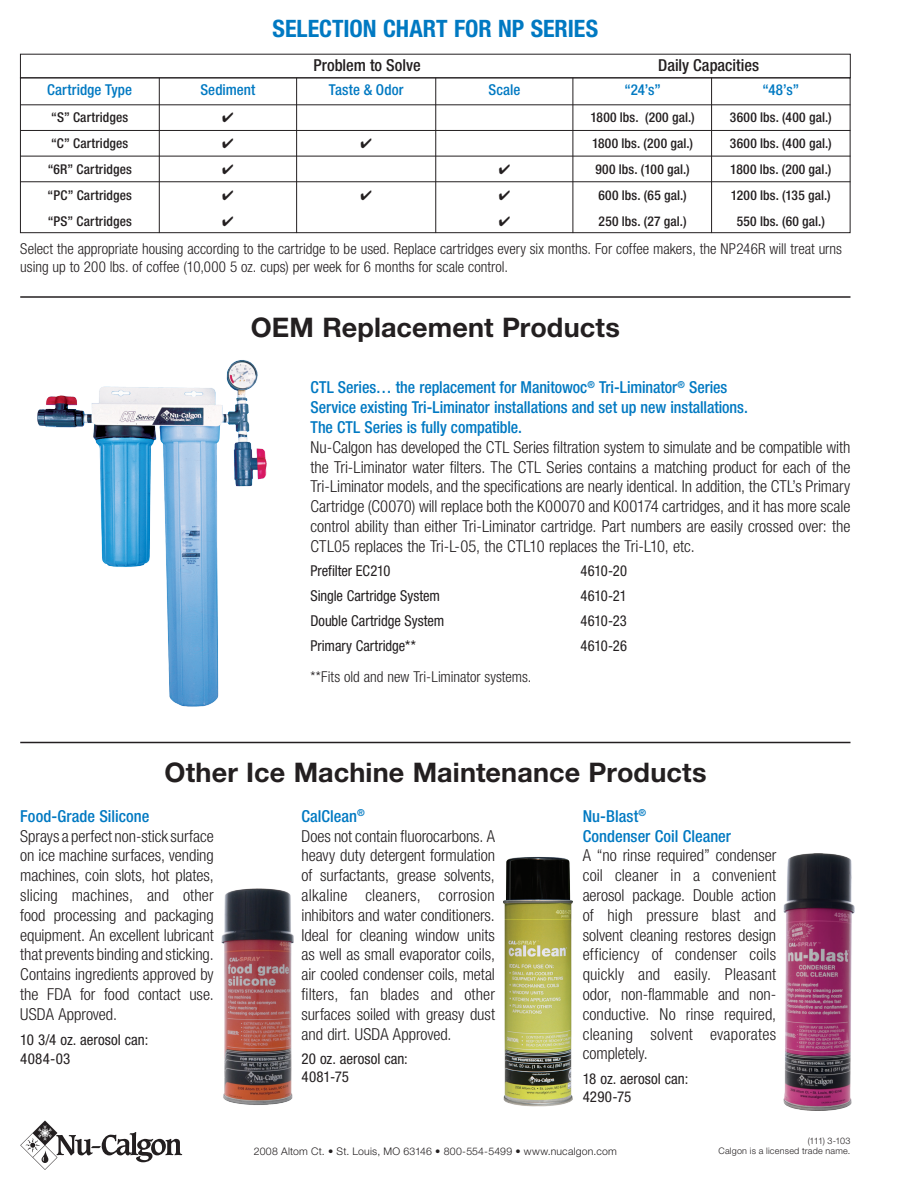
<style>
.page{position:relative;width:918px;height:1188px;background:#fff}
.page>*{position:absolute;margin:0;border:0;box-sizing:border-box;transform-origin:0 0}
.item_header{font:700 27px "Helvetica Neue LT Pro";letter-spacing:.005em;color:#231f20}
.item_header_blue_con{font:700 condensed 24px "Helvetica Neue LT Pro";color:#0079c2}
.t1{font:300 condensed 16.5px/19.8px "Helvetica Neue LT Pro";color:#231f20;text-align:justify}
.t2{font:500 condensed 16.5px/19.8px "Helvetica Neue LT Pro";letter-spacing:-.005em;color:#0079c2}
._4__Body_text{font:500 condensed 16.5px "Helvetica Neue LT Pro";color:#231f20}
.t3{font:300 condensed 15px/18px "Helvetica Neue LT Pro";color:#231f20}
.t4{font:condensed 15px/18px "Helvetica Neue LT Pro";color:#231f20}
._4__Body_text-2{font:500 condensed 15px "Helvetica Neue LT Pro";letter-spacing:.005em;color:#0079c2}
._4__Body_text-3{font:500 condensed 13.5px "Helvetica Neue LT Pro";letter-spacing:.01em;color:#231f20}
.t5{font:300 10.5px "Helvetica Neue LT Pro";letter-spacing:.02em;color:#231f20}
.t6{font:300 9px "Helvetica Neue LT Pro";letter-spacing:.025em;color:#231f20}
</style>
<div class="page">
<svg style="left:20px;top:1121px;width:162px;height:49px"></svg>
<img style="left:221px;top:888px;width:73px;height:217px">
<img style="left:503px;top:857px;width:69px;height:250px">
<img style="left:784px;top:854px;width:70px;height:256px">
<img style="left:37px;top:360px;width:230px;height:347px">
<div style="left:20px;top:54px;width:830px;height:24px;border:1px solid #231f20"></div>
<div style="left:20px;top:78px;width:830px;height:155px;border:1px solid #231f20"></div>
<hr style="left:159px;top:78px;width:1px;height:155px;background:#231f20">
<hr style="left:296px;top:78px;width:1px;height:155px;background:#231f20">
<hr style="left:435px;top:78px;width:1px;height:155px;background:#231f20">
<hr style="left:573px;top:78px;width:1px;height:155px;background:#231f20">
<hr style="left:711px;top:78px;width:1px;height:155px;background:#231f20">
<hr style="left:20px;top:105px;width:830px;height:1px;background:#231f20">
<hr style="left:20px;top:130px;width:830px;height:1px;background:#231f20">
<hr style="left:20px;top:156px;width:830px;height:1px;background:#231f20">
<hr style="left:20px;top:182px;width:830px;height:1px;background:#231f20">
<hr style="left:20px;top:296px;width:830px;height:2px;background:#231f20">
<hr style="left:20px;top:742px;width:830px;height:1px;background:#231f20">
<p class="_4__Body_text-2" style="left:47px;top:81px;width:86px">Cartridge Type</p>
<p class="_4__Body_text-3" style="left:51px;top:109px;width:79px">“S” Cartridges</p>
<p class="_4__Body_text-3" style="left:51px;top:135px;width:79px">“C” Cartridges</p>
<p class="_4__Body_text-3" style="left:48px;top:161px;width:86px">“6R” Cartridges</p>
<p class="_4__Body_text-3" style="left:48px;top:187px;width:86px">“PC” Cartridges</p>
<p class="_4__Body_text-3" style="left:48px;top:213px;width:86px">“PS” Cartridges</p>
<p class="item_header_blue_con" style="left:273px;top:14px;width:327px">SELECTION CHART FOR NP SERIES</p>
<p class="_4__Body_text" style="left:313px;top:55px;width:109px">Problem to Solve</p>
<p class="_4__Body_text" style="left:658px;top:55px;width:102px">Daily Capacities</p>
<p class="_4__Body_text-2" style="left:200px;top:81px;width:57px">Sediment</p>
<p class="_4__Body_text-2" style="left:329px;top:81px;width:76px">Taste &amp; Odor</p>
<p class="_4__Body_text-2" style="left:488px;top:81px;width:34px">Scale</p>
<p class="_4__Body_text-2" style="left:624px;top:81px;width:38px">“24’s”</p>
<p class="_4__Body_text-3" style="left:590px;top:109px;width:106px">1800 lbs. (200 gal.)</p>
<p class="_4__Body_text-3" style="left:592px;top:135px;width:102px">1800 lbs. (200 gal.)</p>
<p class="_4__Body_text-3" style="left:595px;top:161px;width:96px">900 lbs. (100 gal.)</p>
<p class="_4__Body_text-3" style="left:598px;top:187px;width:90px">600 lbs. (65 gal.)</p>
<p class="_4__Body_text-3" style="left:599px;top:213px;width:89px">250 lbs. (27 gal.)</p>
<p class="_4__Body_text-2" style="left:763px;top:81px;width:38px">“48’s”</p>
<p class="_4__Body_text-3" style="left:730px;top:109px;width:103px">3600 lbs. (400 gal.)</p>
<p class="_4__Body_text-3" style="left:730px;top:135px;width:103px">3600 lbs. (400 gal.)</p>
<p class="_4__Body_text-3" style="left:730px;top:161px;width:102px">1800 lbs. (200 gal.)</p>
<p class="_4__Body_text-3" style="left:731px;top:187px;width:101px">1200 lbs. (135 gal.)</p>
<p class="_4__Body_text-3" style="left:737px;top:213px;width:90px">550 lbs. (60 gal.)</p>
<p class="t3" style="left:20px;top:239px;width:823px">Select the appropriate housing according to the cartridge to be used. Replace cartridges every six months. For coffee makers, the NP246R will treat urns using up to 200 lbs. of coffee (10,000 5 oz. cups) per week for 6 months for scale control.</p>
<p class="item_header" style="left:251px;top:310px;width:370px">OEM Replacement Products</p>
<p class="t2" style="left:310px;top:377px;width:418px">CTL Series… the replacement for Manitowoc<sup>®</sup> Tri-Liminator<sup>®</sup> Series</p>
<p class="t2" style="left:310px;top:397px;width:439px">Service existing Tri-Liminator installations and set up new installations.<br>The CTL Series is fully compatible.</p>
<p class="t1" style="left:310px;top:437px;width:541px">Nu-Calgon has developed the CTL Series filtration system to simulate and be compatible with the Tri-Liminator water filters. The CTL Series contains a matching product for each of the Tri-Liminator models, and the specifications are nearly identical. In addition, the CTL’s Primary Cartridge (C0070) will replace both the K00070 and K00174 cartridges, and it has more scale control ability than either Tri-Liminator cartridge. Part numbers are easily crossed over: the CTL05 replaces the Tri-L-05, the CTL10 replaces the Tri-L10, etc.</p>
<p class="t4" style="left:310px;top:562px;width:82px">Prefilter EC210</p>
<p class="t4" style="left:581px;top:562px;width:48px">4610-20</p>
<p class="t4" style="left:310px;top:587px;width:131px">Single Cartridge System</p>
<p class="t4" style="left:581px;top:587px;width:48px">4610-21</p>
<p class="t4" style="left:310px;top:611px;width:135px">Double Cartridge System</p>
<p class="t4" style="left:581px;top:611px;width:48px">4610-23</p>
<p class="t4" style="left:310px;top:636px;width:107px">Primary Cartridge**</p>
<p class="t4" style="left:581px;top:636px;width:48px">4610-26</p>
<p class="t3" style="left:310px;top:668px;width:223px">**Fits old and new Tri-Liminator systems.</p>
<p class="item_header" style="left:164px;top:755px;width:544px">Other Ice Machine Maintenance Products</p>
<p class="t2" style="left:20px;top:806px;width:131px">Food-Grade Silicone</p>
<p class="t1" style="left:20px;top:826px;width:195px">Sprays a perfect non-stick surface on ice machine surfaces, vending machines, coin slots, hot plates, slicing machines, and other food processing and packaging equipment. An excellent lubricant that prevents binding and sticking.<br>Contains ingredients approved by the FDA for food contact use.<br>USDA Approved.</p>
<p class="t4" style="left:20px;top:1029px;width:130px;line-height:19.8px">10 3/4 oz. aerosol can:<br>4084-03</p>
<p class="t2" style="left:302px;top:806px;width:65px">CalClean<sup>®</sup></p>
<p class="t1" style="left:302px;top:826px;width:195px">Does not contain fluorocarbons. A heavy duty detergent formulation of surfactants, grease solvents, alkaline cleaners, corrosion inhibitors and water conditioners.<br>Ideal for cleaning window units as well as small evaporator coils, air cooled condenser coils, metal filters, fan blades and other surfaces soiled with greasy dust and dirt. USDA Approved.</p>
<p class="t4" style="left:302px;top:1050px;width:108px">20 oz. aerosol can:<br>4081-75</p>
<p class="t2" style="left:583px;top:806px;width:65px">Nu-Blast<sup>®</sup></p>
<p class="t2" style="left:583px;top:826px;width:150px">Condenser Coil Cleaner</p>
<p class="t1" style="left:583px;top:846px;width:195px">A “no rinse required” condenser coil cleaner in a convenient aerosol package. Double action of high pressure blast and solvent cleaning restores design efficiency of condenser coils quickly and easily. Pleasant odor, non-flammable and non&shy;conductive. No rinse required, cleaning solvent evaporates completely.</p>
<p class="t4" style="left:583px;top:1070px;width:107px">18 oz. aerosol can:<br>4290-75</p>
<p class="t5" style="left:254px;top:1145px;width:364px">2008 Altom Ct. • St. Louis, MO 63146 • 800-554-5499 • www.nucalgon.com</p>
<p class="t6" style="left:808px;top:1135px;width:44px">(111) 3-103</p>
<p class="t6" style="left:719px;top:1146px;width:133px">Calgon is a licensed trade name.</p>
</div>
